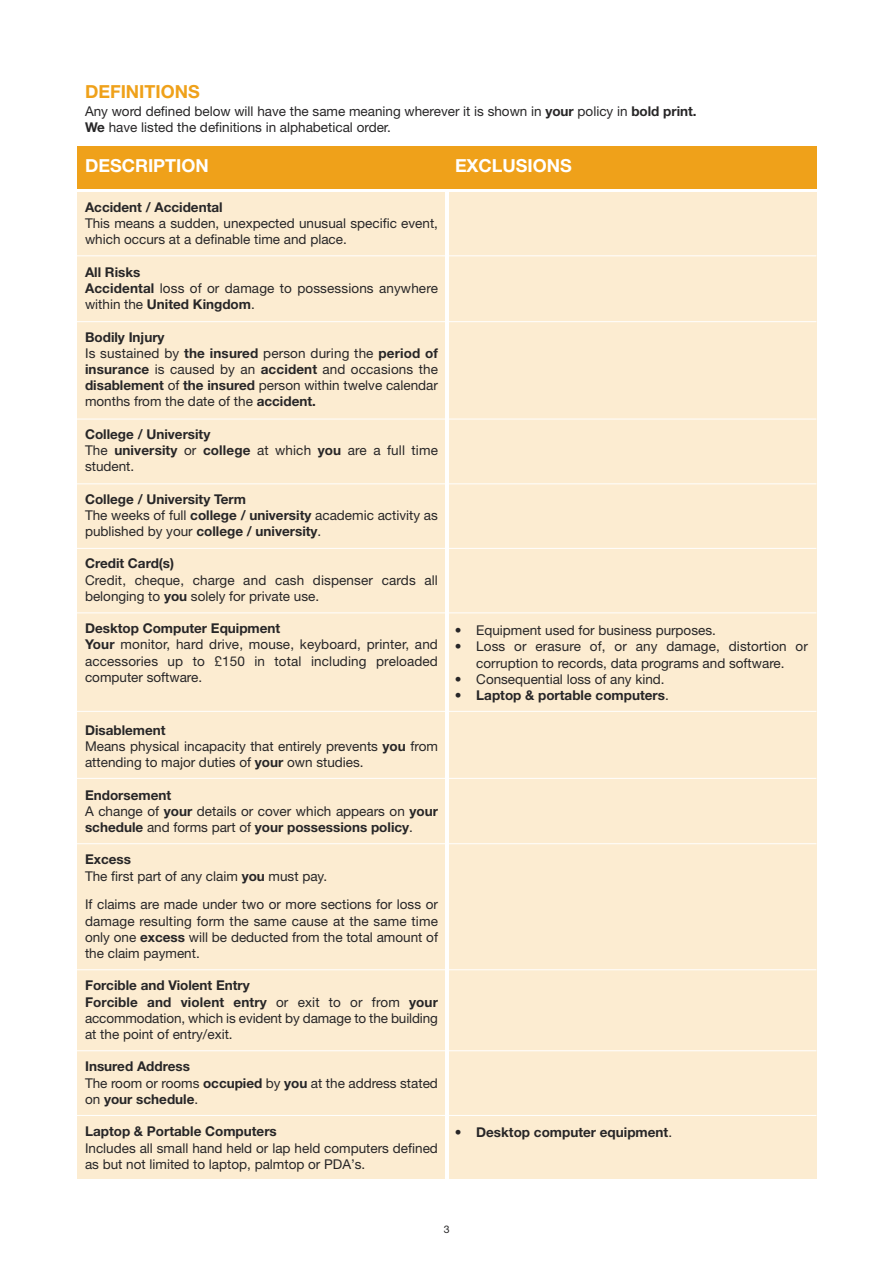
<style>
.page{position:relative;width:893px;height:1263px;background:#fff}
.page>*{position:absolute;margin:0;border:0;box-sizing:border-box;transform-origin:0 0}
.t1{font:700 18px "Helvetica Neue";color:#fff}
.t2{font:700 18px "Helvetica Neue";color:#efa11a}
.t3{font:13.5px/16.2px "Helvetica Neue";color:#272627}
.t4{font:700 13.5px/16.2px "Helvetica Neue";color:#272627}
.t5{font:10.5px "Helvetica Neue";color:#272627}
.s1{font-weight:700}
.s2{font-weight:400}
</style>
<div class="page">
<div style="left:77px;top:146px;width:740px;height:43px;background:#efa11a"></div>
<div style="left:77px;top:192px;width:368px;height:987px;background:#fcecd1"></div>
<div style="left:449px;top:192px;width:368px;height:987px;background:#fcecd1"></div>
<hr style="left:77px;top:255px;width:739px;height:1px;background:#fff">
<hr style="left:77px;top:321px;width:739px;height:1px;background:#fff">
<hr style="left:77px;top:419px;width:739px;height:1px;background:#fff">
<hr style="left:77px;top:483px;width:739px;height:1px;background:#fff">
<hr style="left:77px;top:548px;width:739px;height:1px;background:#fff">
<hr style="left:77px;top:612px;width:739px;height:1px;background:#fff">
<hr style="left:77px;top:711px;width:739px;height:1px;background:#fff">
<hr style="left:77px;top:778px;width:739px;height:1px;background:#fff">
<hr style="left:77px;top:843px;width:739px;height:1px;background:#fff">
<hr style="left:77px;top:969px;width:739px;height:1px;background:#fff">
<hr style="left:77px;top:1050px;width:739px;height:1px;background:#fff">
<hr style="left:77px;top:1115px;width:739px;height:1px;background:#fff">
<h1 class="t2" style="left:85px;top:85px;width:116px">DEFINITIONS</h1>
<p class="t3" style="left:85px;top:105px;width:613px">Any word defined below will have the same meaning wherever it is shown in <span class="s1">your</span> policy in <span class="s1">bold print.<br>We</span> have listed the definitions in alphabetical order.</p>
<h1 class="t1" style="left:85px;top:159px;width:125px">DESCRIPTION</h1>
<h1 class="t1" style="left:455px;top:159px;width:118px">EXCLUSIONS</h1>
<p class="t4" style="left:85px;top:200px;width:139px">Accident / Accidental</p>
<p class="t3" style="left:85px;top:217px;width:354px">This means a sudden, unexpected unusual specific event, which occurs at a definable time and place.</p>
<p class="t3" style="left:85px;top:265px;width:354px"><span class="s1">All Risks<br>Accidental</span> loss of or damage to possessions anywhere within the <span class="s1">United Kingdom</span>.</p>
<p class="t3" style="left:85px;top:330px;width:354px"><span class="s1">Bodily Injury<br></span>Is sustained by <span class="s1">the insured</span> person during the <span class="s1">period of insurance</span> is caused by an <span class="s1">accident</span> and occasions the <span class="s1">disablement</span> of <span class="s1">the insured</span> person within twelve calendar months from the date of the <span class="s1">accident.</span></p>
<p class="t4" style="left:85px;top:427px;width:354px">College / University<br><span class="s2">The</span> university <span class="s2">or</span> college <span class="s2">at which</span> you <span class="s2">are a full time student.</span></p>
<p class="t4" style="left:85px;top:492px;width:354px">College / University Term<br><span class="s2">The weeks of full</span> college / university <span class="s2">academic activity as published by your</span> college / university<span class="s2">.</span></p>
<p class="t4" style="left:85px;top:557px;width:91px">Credit Card(s)</p>
<p class="t3" style="left:85px;top:573px;width:354px">Credit, cheque, charge and cash dispenser cards all belonging to <span class="s1">you</span> solely for private use.</p>
<p class="t3" style="left:85px;top:622px;width:354px"><span class="s1">Desktop Computer Equipment<br>Your</span> monitor, hard drive, mouse, keyboard, printer, and accessories up to £150 in total including preloaded computer software.</p>
<p class="t3" style="left:85px;top:723px;width:354px"><span class="s1">Disablement<br></span>Means physical incapacity that entirely prevents <span class="s1">you</span> from attending to major duties of <span class="s1">your</span> own studies.</p>
<p class="t3" style="left:85px;top:788px;width:354px"><span class="s1">Endorsement<br></span>A change of <span class="s1">your</span> details or cover which appears on <span class="s1">your schedule</span> and forms part of <span class="s1">your possessions policy</span>.</p>
<p class="t3" style="left:85px;top:853px;width:244px"><span class="s1">Excess<br></span>The first part of any claim <span class="s1">you</span> must pay.</p>
<p class="t3" style="left:85px;top:898px;width:354px;text-align:justify">If claims are made under two or more sections for loss or damage resulting form the same cause at the same time only one <span class="s1">excess</span> will be deducted from the total amount of the claim payment.</p>
<p class="t3" style="left:85px;top:979px;width:354px"><span class="s1">Forcible and Violent Entry<br>Forcible and violent entry</span> or exit to or from <span class="s1">your </span>accommodation, which is evident by damage to the building at the point of entry/exit.</p>
<p class="t4" style="left:85px;top:1060px;width:354px">Insured Address<br><span class="s2">The room or rooms</span> occupied <span class="s2">by</span> you <span class="s2">at the address stated on</span> your schedule<span class="s2">.</span></p>
<p class="t4" style="left:85px;top:1124px;width:193px">Laptop &amp; Portable Computers</p>
<p class="t3" style="left:85px;top:1141px;width:354px">Includes all small hand held or lap held computers defined as but not limited to laptop, palmtop or PDA’s.</p>
<p class="t3" style="left:455px;top:624px;width:262px">• Equipment used for business purposes.</p>
<p class="t3" style="left:455px;top:640px;width:354px;text-align:center">• Loss or erasure of, or any damage, distortion or corruption to records, data programs and software.</p>
<p class="t3" style="left:455px;top:672px;width:211px">• Consequential loss of any kind.</p>
<p class="t4" style="left:455px;top:688px;width:215px"><span class="s2">•</span> Laptop &amp; portable computers<span class="s2">.</span></p>
<p class="t4" style="left:455px;top:1126px;width:219px"><span class="s2">•</span> Desktop computer equipment<span class="s2">.</span></p>
<p class="t5" style="left:444px;top:1225px;width:7px">3</p>
</div>
